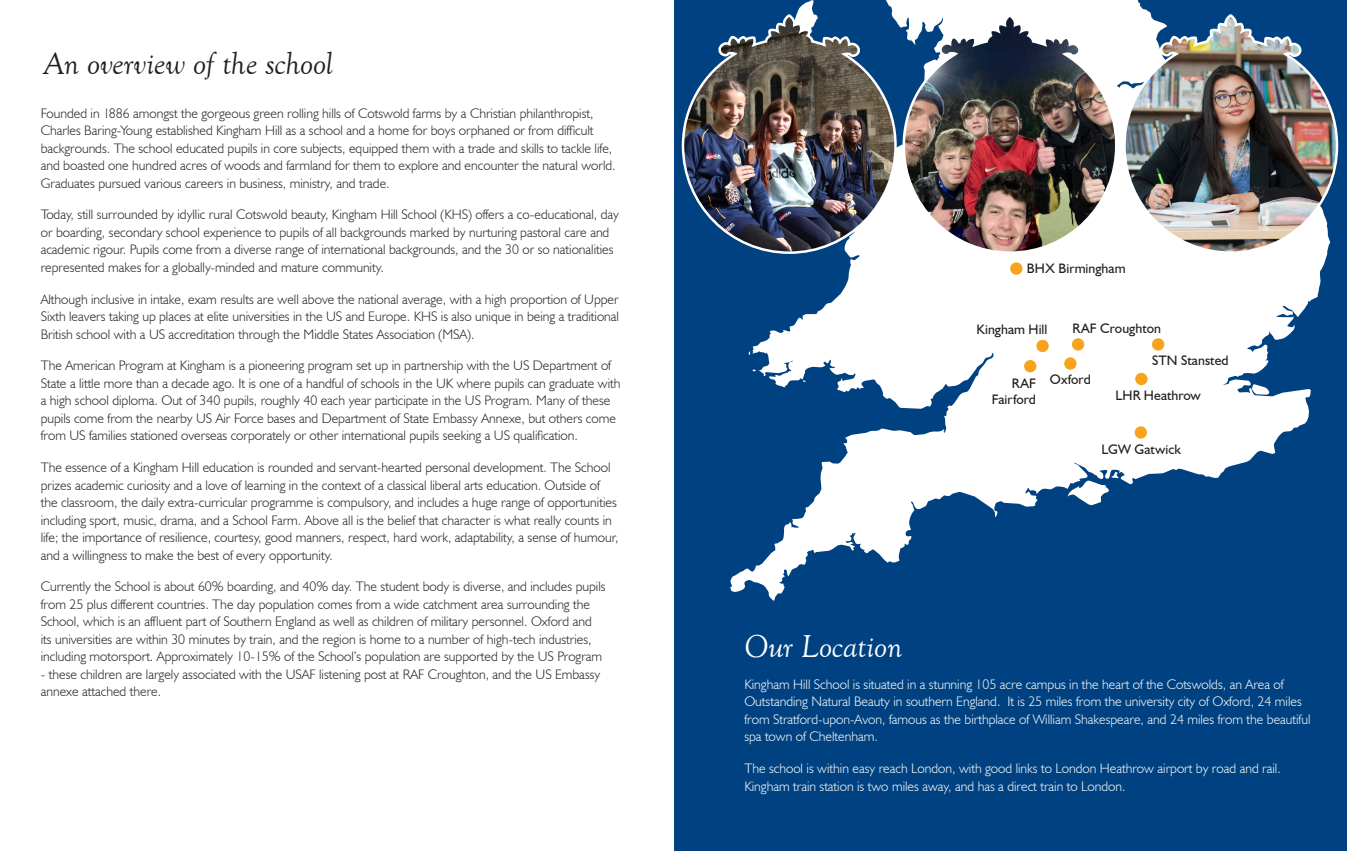
<style>
.page{position:relative;width:1347px;height:851px;background:#fff}
.page>*{position:absolute;margin:0;border:0;box-sizing:border-box;transform-origin:0 0}
.H1b{font:italic 32.5px "Goudy Old Style T";letter-spacing:-.005em;color:#231f20}
.H1b-2{font:italic 32.5px "Goudy Old Style T";color:#fff}
.Body{font:300 13.75px/17.5px "Humanist 521 BT";color:#231f20}
.Body-2{font:300 13.75px/17.5px "Humanist 521 BT";color:#fff}
.t1{font:13.75px "Humanist 521 BT";letter-spacing:.005em;color:#231f20}
</style>
<div class="page">
<div style="left:674px;top:0;width:672px;height:850px;background:#004281"></div>
<svg style="left:730px;top:0;width:597px;height:601px;fill:#fff"></svg>
<div style="left:1010px;top:262px;width:12px;height:13px;background:#f9a21c;border-radius:50%"></div>
<div style="left:1135px;top:373px;width:12px;height:12px;background:#f9a21c;border-radius:50%"></div>
<div style="left:1036px;top:340px;width:12px;height:12px;background:#f9a21c;border-radius:50%"></div>
<div style="left:1064px;top:357px;width:12px;height:12px;background:#f9a21c;border-radius:50%"></div>
<div style="left:1134px;top:426px;width:13px;height:12px;background:#f9a21c;border-radius:50%"></div>
<div style="left:1152px;top:338px;width:12px;height:12px;background:#f9a21c;border-radius:50%"></div>
<div style="left:1071px;top:338px;width:13px;height:12px;background:#f9a21c;border-radius:50%"></div>
<img style="left:901px;top:12px;width:217px;height:243px">
<img style="left:681px;top:12px;width:217px;height:243px">
<img style="left:1122px;top:12px;width:217px;height:243px">
<div style="left:1024px;top:360px;width:12px;height:12px;background:#f9a21c;border-radius:50%"></div>
<p class="H1b" style="left:43px;top:46px;width:291px">An overview of the school</p>
<p class="Body" style="left:41px;top:104px;width:576px">Founded in 1886 amongst the gorgeous green rolling hills of Cotswold farms by a Christian philanthropist, Charles Baring-Young established Kingham Hill as a school and a home for boys orphaned or from difficult backgrounds. The school educated pupils in core subjects, equipped them with a trade and skills to tackle life, and boasted one hundred acres of woods and farmland for them to explore and encounter the natural world.<br>Graduates pursued various careers in business, ministry, and trade.</p>
<p class="Body" style="left:41px;top:206px;width:579px">Today, still surrounded by idyllic rural Cotswold beauty, Kingham Hill School (KHS) offers a co-educational, day or boarding, secondary school experience to pupils of all backgrounds marked by nurturing pastoral care and academic rigour. Pupils come from a diverse range of international backgrounds, and the 30 or so nationalities represented makes for a globally-minded and mature community.</p>
<p class="Body" style="left:41px;top:290px;width:580px;text-align:justify">Although inclusive in intake, exam results are well above the national average, with a high proportion of Upper Sixth leavers taking up places at elite universities in the US and Europe. KHS is also unique in being a traditional British school with a US accreditation through the Middle States Association (MSA).</p>
<p class="Body" style="left:41px;top:356px;width:581px">The American Program at Kingham is a pioneering program set up in partnership with the US Department of State a little more than a decade ago. It is one of a handful of schools in the UK where pupils can graduate with a high school diploma. Out of 340 pupils, roughly 40 each year participate in the US Program. Many of these pupils come from the nearby US Air Force bases and Department of State Embassy Annexe, but others come from US families stationed overseas corporately or other international pupils seeking a US qualification.</p>
<p class="Body" style="left:41px;top:458px;width:579px">The essence of a Kingham Hill education is rounded and servant-hearted personal development. The School prizes academic curiosity and a love of learning in the context of a classical liberal arts education. Outside of the classroom, the daily extra-curricular programme is compulsory, and includes a huge range of opportunities including sport, music, drama, and a School Farm. Above all is the belief that character is what really counts in life; the importance of resilience, courtesy, good manners, respect, hard work, adaptability, a sense of humour, and a willingness to make the best of every opportunity.</p>
<p class="Body" style="left:41px;top:577px;width:566px">Currently the School is about 60% boarding, and 40% day. The student body is diverse, and includes pupils from 25 plus different countries. The day population comes from a wide catchment area surrounding the School, which is an affluent part of Southern England as well as children of military personnel. Oxford and its universities are within 30 minutes by train, and the region is home to a number of high-tech industries, including motorsport. Approximately 10-15% of the School’s population are supported by the US Program</p>
<p class="Body" style="left:41px;top:665px;width:561px">- these children are largely associated with the USAF listening post at RAF Croughton, and the US Embassy annexe attached there.</p>
<p class="t1" style="left:1026px;top:260px;width:100px">BHX Birmingham</p>
<p class="t1" style="left:976px;top:321px;width:72px">Kingham Hill</p>
<p class="t1" style="left:1072px;top:320px;width:90px">RAF Croughton</p>
<p class="t1" style="left:1152px;top:352px;width:78px">STN Stansted</p>
<p class="H1b-2" style="left:744px;top:628px;width:160px">Our Location</p>
<p class="t1" style="left:1011px;top:374px;width:26px">RAF</p>
<p class="t1" style="left:991px;top:391px;width:46px">Fairford</p>
<p class="t1" style="left:1049px;top:371px;width:42px">Oxford</p>
<p class="t1" style="left:1115px;top:387px;width:87px">LHR Heathrow</p>
<p class="t1" style="left:1101px;top:441px;width:81px">LGW Gatwick</p>
<p class="Body-2" style="left:744px;top:675px;width:567px">Kingham Hill School is situated in a stunning 105 acre campus in the heart of the Cotswolds, an Area of Outstanding Natural Beauty in southern England. It is 25 miles from the university city of Oxford, 24 miles from Stratford-upon-Avon, famous as the birthplace of William Shakespeare, and 24 miles from the beautiful spa town of Cheltenham.</p>
<p class="Body-2" style="left:744px;top:759px;width:538px">The school is within easy reach London, with good links to London Heathrow airport by road and rail.<br>Kingham train station is two miles away, and has a direct train to London.</p>
</div>
